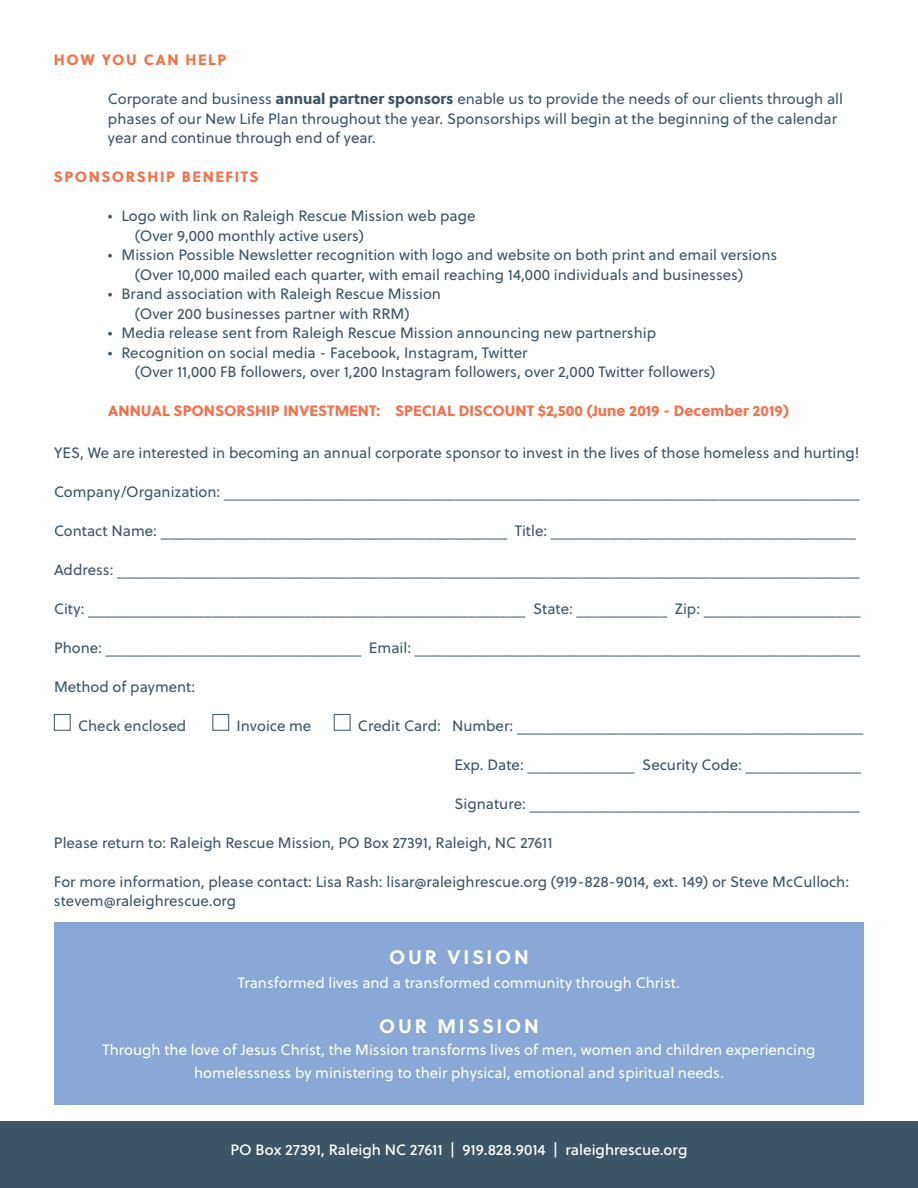
<style>
.page{position:relative;width:918px;height:1188px;background:#fff}
.page>*{position:absolute;margin:0;border:0;box-sizing:border-box;transform-origin:0 0}
.t1{font:700 19.5px "Soleil";letter-spacing:.14em;color:#fff}
.t2{font:15px/19.5px "Soleil";color:#3d5565}
.t3{font:15px/22.5px "Soleil";color:#fff;text-align:center}
.t4{font:800 15px "Soleil";color:#f3734d}
.t5{font:15px "Soleil";color:#fff}
.t6{font:800 15px "Soleil";letter-spacing:.1em;color:#f3734d}
.s1{font-weight:800}
</style>
<div class="page">
<div style="left:54px;top:922px;width:810px;height:182px;background:#89a8d7"></div>
<div style="left:54px;top:714px;width:17px;height:17px;border:1px solid #3d5565"></div>
<div style="left:212px;top:714px;width:17px;height:17px;border:1px solid #3d5565"></div>
<div style="left:334px;top:714px;width:16px;height:17px;border:1px solid #3d5565"></div>
<div style="left:0;top:1122px;width:918px;height:66px;background:#3d5565"></div>
<p class="t6" style="left:54px;top:48px;width:174px">HOW YOU CAN HELP</p>
<p class="t2" style="left:108px;top:89px;width:737px">Corporate and business <span class="s1">annual partner sponsors</span> enable us to provide the needs of our clients through all phases of our New Life Plan throughout the year. Sponsorships will begin at the beginning of the calendar year and continue through end of year.</p>
<p class="t6" style="left:54px;top:165px;width:206px">SPONSORSHIP BENEFITS</p>
<p class="t2" style="left:135px;top:206px;width:342px;text-indent:-27px">• Logo with link on Raleigh Rescue Mission web page (Over 9,000 monthly active users)</p>
<p class="t2" style="left:108px;top:245px;width:671px;text-align:center">• Mission Possible Newsletter recognition with logo and website on both print and email versions (Over 10,000 mailed each quarter, with email reaching 14,000 individuals and businesses)</p>
<p class="t2" style="left:108px;top:284px;width:335px;text-align:center">• Brand association with Raleigh Rescue Mission (Over 200 businesses partner with RRM)</p>
<p class="t2" style="left:108px;top:323px;width:550px">• Media release sent from Raleigh Rescue Mission announcing new partnership</p>
<p class="t2" style="left:135px;top:342px;width:582px;text-indent:-27px">• Recognition on social media - Facebook, Instagram, Twitter<br>(Over 11,000 FB followers, over 1,200 Instagram followers, over 2,000 Twitter followers)</p>
<p class="t4" style="left:108px;top:399px;width:682px">ANNUAL SPONSORSHIP INVESTMENT: SPECIAL DISCOUNT $2,500 (June 2019 - December 2019)</p>
<p class="t2" style="left:54px;top:442px;width:807px">YES, We are interested in becoming an annual corporate sponsor to invest in the lives of those homeless and hurting!</p>
<p class="t2" style="left:54px;top:481px;width:807px">Company/Organization: _____________________________________________________________________________</p>
<p class="t2" style="left:54px;top:520px;width:804px">Contact Name: __________________________________________ Title: _____________________________________</p>
<p class="t2" style="left:54px;top:559px;width:807px">Address: __________________________________________________________________________________________</p>
<p class="t2" style="left:54px;top:598px;width:808px">City: _____________________________________________________ State: ___________ Zip: ___________________</p>
<p class="t2" style="left:54px;top:637px;width:808px">Phone: _______________________________ Email: ______________________________________________________</p>
<p class="t2" style="left:54px;top:676px;width:143px">Method of payment:</p>
<p class="t2" style="left:78px;top:715px;width:110px">Check enclosed</p>
<p class="t2" style="left:237px;top:715px;width:76px">Invoice me</p>
<p class="t2" style="left:358px;top:715px;width:507px">Credit Card: Number: __________________________________________</p>
<p class="t2" style="left:454px;top:754px;width:408px">Exp. Date: _____________ Security Code: ______________</p>
<p class="t2" style="left:454px;top:793px;width:407px">Signature: ________________________________________</p>
<p class="t2" style="left:54px;top:832px;width:500px">Please return to: Raleigh Rescue Mission, PO Box 27391, Raleigh, NC 27611</p>
<p class="t2" style="left:54px;top:871px;width:797px">For more information, please contact: Lisa Rash: lisar@raleighrescue.org (919-828-9014, ext. 149) or Steve McCulloch: stevem@raleighrescue.org</p>
<h1 class="t1" style="left:389px;top:942px;width:141px">OUR VISION</h1>
<p class="t3" style="left:238px;top:971px;width:444px">Transformed lives and a transformed community through Christ.</p>
<h1 class="t1" style="left:379px;top:1011px;width:161px">OUR MISSION</h1>
<p class="t3" style="left:103px;top:1038px;width:714px">Through the love of Jesus Christ, the Mission transforms lives of men, women and children experiencing homelessness by ministering to their physical, emotional and spiritual needs.</p>
<p class="t5" style="left:231px;top:1138px;width:458px">PO Box 27391, Raleigh NC 27611 | 919.828.9014 | raleighrescue.org</p>
</div>
